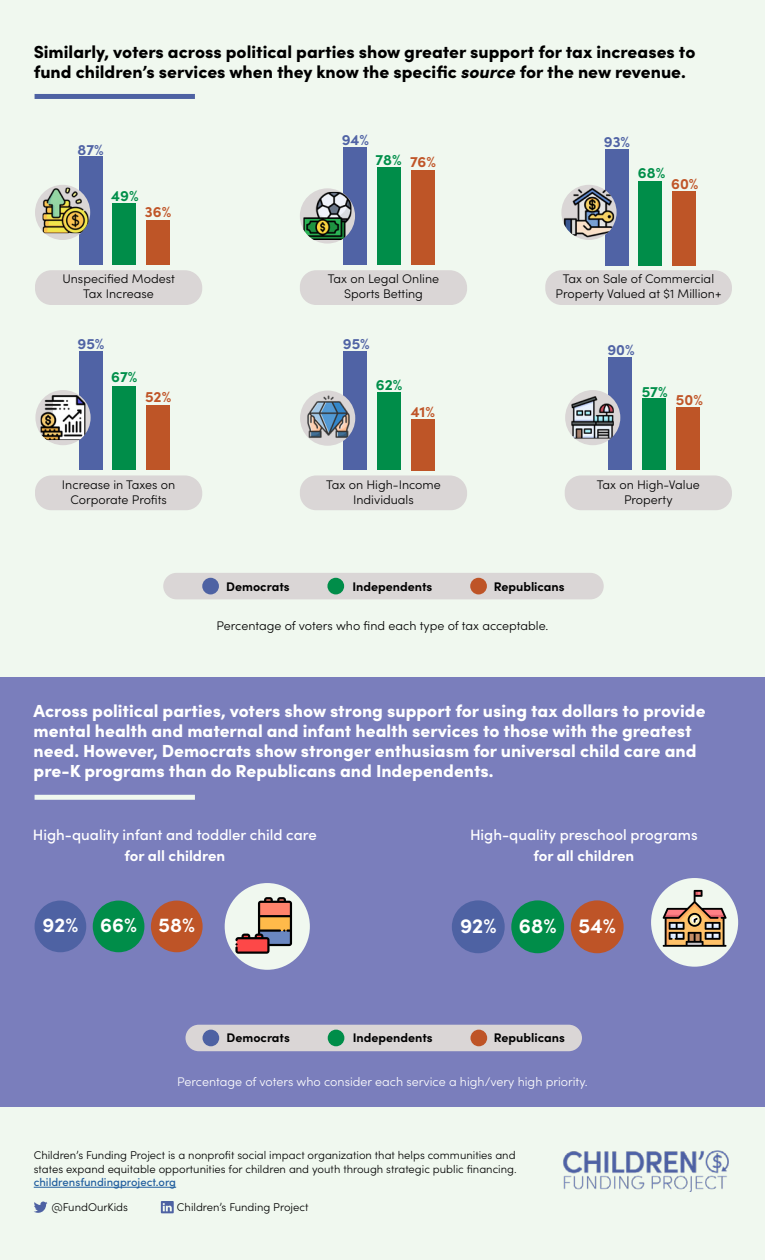
<style>
.page{position:relative;width:765px;height:1260px;background:#f0f8ef}
.page>*{position:absolute;margin:0;border:0;box-sizing:border-box;transform-origin:0 0}
.t1{font:700 20.62px "Sofia Pro";color:#fff}
.t2{font:700 20.25px "Sofia Pro";color:#fff}
.t3{font:900 17.5px/20px "Sofia Pro";color:#fff}
.t4{font:900 17.5px/20px "Sofia Pro";color:#000}
.t5{font:500 15px "Sofia Pro";color:#fff}
.t6{font:700 15px "Sofia Pro";color:#fff}
.t7{font:700 15px "Sofia Pro";color:#5063a5}
.t8{font:700 15px "Sofia Pro";color:#008f4a}
.t9{font:700 15px "Sofia Pro";color:#c05528}
.t10{font:300 12.5px/15px "Sofia Pro";color:#000;text-align:center}
.t11{font:700 12.5px "Sofia Pro";color:#000}
.t12{font:300 12.5px "Sofia Pro";color:#fff}
.t13{font:300 11.25px/13.5px "Sofia Pro";color:#000}
.t14{font:500 11.25px "Sofia Pro";color:#215e9e}
.s1{font-style:italic}
</style>
<div class="page">
<hr style="left:34px;top:1187px;width:142px;height:1px;background:#215e9e">
<img style="left:563px;top:1150px;width:166px;height:42px">
<svg style="left:161px;top:1201px;width:13px;height:12px"></svg>
<svg style="left:34px;top:1202px;width:14px;height:11px"></svg>
<div style="left:0;top:677px;width:765px;height:429px;background:#7a7ebc"></div>
<div style="left:35px;top:270px;width:167px;height:35px;background:#dad6d6;border-radius:17px"></div>
<div style="left:35px;top:475px;width:167px;height:35px;background:#dad6d6;border-radius:17px"></div>
<div style="left:300px;top:270px;width:167px;height:35px;background:#dad6d6;border-radius:17px"></div>
<div style="left:300px;top:475px;width:167px;height:35px;background:#dad6d6;border-radius:17px"></div>
<div style="left:545px;top:270px;width:187px;height:35px;background:#dad6d6;border-radius:17px"></div>
<div style="left:565px;top:475px;width:167px;height:35px;background:#dad6d6;border-radius:17px"></div>
<div style="left:163px;top:573px;width:441px;height:26px;background:#dad6d6;border-radius:13px"></div>
<div style="left:202px;top:578px;width:17px;height:16px;background:#4e62a3;border-radius:50%"></div>
<div style="left:327px;top:578px;width:17px;height:16px;background:#008d49;border-radius:50%"></div>
<div style="left:470px;top:578px;width:17px;height:16px;background:#be5427;border-radius:50%"></div>
<div style="left:35px;top:94px;width:160px;height:5px;background:#4e62a3"></div>
<div style="left:35px;top:795px;width:160px;height:5px;background:#f0f8ef"></div>
<div style="left:225px;top:883px;width:85px;height:87px;background:#f0f8ef;border-radius:50%"></div>
<svg style="left:235px;top:897px;width:57px;height:57px"></svg>
<div style="left:651px;top:878px;width:87px;height:89px;background:#f0f8ef;border-radius:50%"></div>
<svg style="left:663px;top:890px;width:64px;height:57px"></svg>
<div style="left:186px;top:1025px;width:396px;height:26px;background:#dad6d6;border-radius:13px"></div>
<div style="left:203px;top:1030px;width:16px;height:16px;background:#4e62a3;border-radius:50%"></div>
<div style="left:328px;top:1030px;width:16px;height:16px;background:#008d49;border-radius:50%"></div>
<div style="left:470px;top:1030px;width:17px;height:16px;background:#be5427;border-radius:50%"></div>
<div style="left:35px;top:901px;width:51px;height:51px;background:#4e62a3;border-radius:50%"></div>
<div style="left:452px;top:900px;width:53px;height:53px;background:#4e62a3;border-radius:50%"></div>
<div style="left:93px;top:901px;width:51px;height:51px;background:#008d49;border-radius:50%"></div>
<div style="left:511px;top:900px;width:53px;height:53px;background:#008d49;border-radius:50%"></div>
<div style="left:151px;top:901px;width:52px;height:51px;background:#be5427;border-radius:50%"></div>
<div style="left:571px;top:900px;width:53px;height:53px;background:#be5427;border-radius:50%"></div>
<div style="left:79px;top:156px;width:23px;height:109px;background:#5063a5"></div>
<div style="left:79px;top:351px;width:23px;height:119px;background:#5063a5"></div>
<div style="left:344px;top:148px;width:23px;height:117px;background:#5063a5"></div>
<div style="left:344px;top:351px;width:23px;height:119px;background:#5063a5"></div>
<div style="left:605px;top:150px;width:23px;height:116px;background:#5063a5"></div>
<div style="left:608px;top:358px;width:24px;height:112px;background:#5063a5"></div>
<div style="left:113px;top:204px;width:23px;height:61px;background:#008d49"></div>
<div style="left:113px;top:386px;width:23px;height:84px;background:#008d49"></div>
<div style="left:377px;top:167px;width:24px;height:98px;background:#008d49"></div>
<div style="left:377px;top:393px;width:24px;height:77px;background:#008d49"></div>
<div style="left:638px;top:181px;width:24px;height:85px;background:#008d49"></div>
<div style="left:642px;top:399px;width:24px;height:71px;background:#008d49"></div>
<div style="left:146px;top:220px;width:24px;height:45px;background:#be5527"></div>
<div style="left:146px;top:405px;width:24px;height:65px;background:#be5527"></div>
<div style="left:411px;top:170px;width:24px;height:95px;background:#be5527"></div>
<div style="left:411px;top:419px;width:24px;height:51px;background:#be5527"></div>
<div style="left:672px;top:191px;width:24px;height:75px;background:#be5527"></div>
<div style="left:676px;top:408px;width:24px;height:62px;background:#be5527"></div>
<div style="left:35px;top:185px;width:55px;height:55px;background:#dad6d6;border-radius:50%"></div>
<img style="left:43px;top:188px;width:46px;height:45px">
<div style="left:300px;top:188px;width:55px;height:56px;background:#dad6d6;border-radius:50%"></div>
<img style="left:303px;top:192px;width:49px;height:48px">
<svg style="left:561px;top:185px;width:56px;height:55px"></svg>
<img style="left:564px;top:187px;width:50px;height:51px">
<svg style="left:35px;top:390px;width:56px;height:55px"></svg>
<img style="left:41px;top:395px;width:44px;height:45px">
<div style="left:300px;top:391px;width:55px;height:55px;background:#dad6d6;border-radius:50%"></div>
<img style="left:306px;top:394px;width:44px;height:44px">
<div style="left:565px;top:390px;width:55px;height:55px;background:#dad6d6;border-radius:50%"></div>
<img style="left:571px;top:396px;width:43px;height:43px">
<p class="t4" style="left:34px;top:40px;width:663px">Similarly, voters across political parties show greater support for tax increases to fund children’s services when they know the specific <span class="s1">source</span> for the new revenue.</p>
<p class="t7" style="left:77px;top:138px;width:28px">87%</p>
<p class="t8" style="left:111px;top:184px;width:29px">49%</p>
<p class="t9" style="left:145px;top:200px;width:28px">36%</p>
<p class="t10" style="left:63px;top:271px;width:114px">Unspecified Modest<br>Tax Increase</p>
<p class="t7" style="left:78px;top:332px;width:29px">95%</p>
<p class="t8" style="left:111px;top:366px;width:28px">67%</p>
<p class="t9" style="left:145px;top:385px;width:28px">52%</p>
<p class="t10" style="left:62px;top:476px;width:115px">Increase in Taxes on<br>Corporate Profits</p>
<p class="t7" style="left:342px;top:128px;width:29px">94%</p>
<p class="t8" style="left:376px;top:148px;width:28px">78%</p>
<p class="t9" style="left:410px;top:150px;width:28px">76%</p>
<p class="t10" style="left:328px;top:271px;width:113px">Tax on Legal Online<br>Sports Betting</p>
<p class="t7" style="left:343px;top:332px;width:29px">95%</p>
<p class="t8" style="left:376px;top:373px;width:28px">62%</p>
<p class="t9" style="left:411px;top:400px;width:26px">41%</p>
<p class="t10" style="left:326px;top:476px;width:116px">Tax on High-Income<br>Individuals</p>
<p class="t7" style="left:604px;top:130px;width:28px">93%</p>
<p class="t8" style="left:638px;top:161px;width:29px">68%</p>
<p class="t9" style="left:671px;top:172px;width:29px">60%</p>
<p class="t10" style="left:556px;top:271px;width:167px">Tax on Sale of Commercial<br>Property Valued at $1 Million+</p>
<p class="t7" style="left:607px;top:338px;width:29px">90%</p>
<p class="t8" style="left:642px;top:380px;width:27px">57%</p>
<p class="t9" style="left:676px;top:388px;width:28px">50%</p>
<p class="t10" style="left:597px;top:476px;width:104px">Tax on High-Value<br>Property</p>
<p class="t11" style="left:226px;top:577px;width:65px">Democrats</p>
<p class="t11" style="left:353px;top:577px;width:81px">Independents</p>
<p class="t11" style="left:494px;top:577px;width:73px">Republicans</p>
<p class="t10" style="left:217px;top:617px;width:333px">Percentage of voters who find each type of tax acceptable.</p>
<p class="t3" style="left:34px;top:699px;width:673px">Across political parties, voters show strong support for using tax dollars to provide mental health and maternal and infant health services to those with the greatest need. However, Democrats show stronger enthusiasm for universal child care and pre-K programs than do Republicans and Independents.</p>
<p class="t5" style="left:33px;top:823px;width:286px">High-quality infant and toddler child care</p>
<p class="t6" style="left:125px;top:844px;width:102px">for all children</p>
<p class="t5" style="left:470px;top:823px;width:229px">High-quality preschool programs</p>
<p class="t6" style="left:534px;top:844px;width:102px">for all children</p>
<p class="t2" style="left:43px;top:909px;width:154px">92% 66% 58%</p>
<p class="t1" style="left:460px;top:909px;width:157px">92% 68% 54%</p>
<p class="t11" style="left:227px;top:1028px;width:65px">Democrats</p>
<p class="t11" style="left:353px;top:1028px;width:81px">Independents</p>
<p class="t11" style="left:494px;top:1028px;width:73px">Republicans</p>
<p class="t12" style="left:177px;top:1072px;width:412px">Percentage of voters who consider each service a high/very high priority.</p>
<p class="t13" style="left:34px;top:1148px;width:485px">Children’s Funding Project is a nonprofit social impact organization that helps communities and states expand equitable opportunities for children and youth through strategic public financing.</p>
<p class="t14" style="left:34px;top:1174px;width:144px">childrensfundingproject.org</p>
<p class="t13" style="left:51px;top:1200px;width:78px">@FundOurKids</p>
<p class="t13" style="left:177px;top:1200px;width:133px">Children’s Funding Project</p>
</div>
